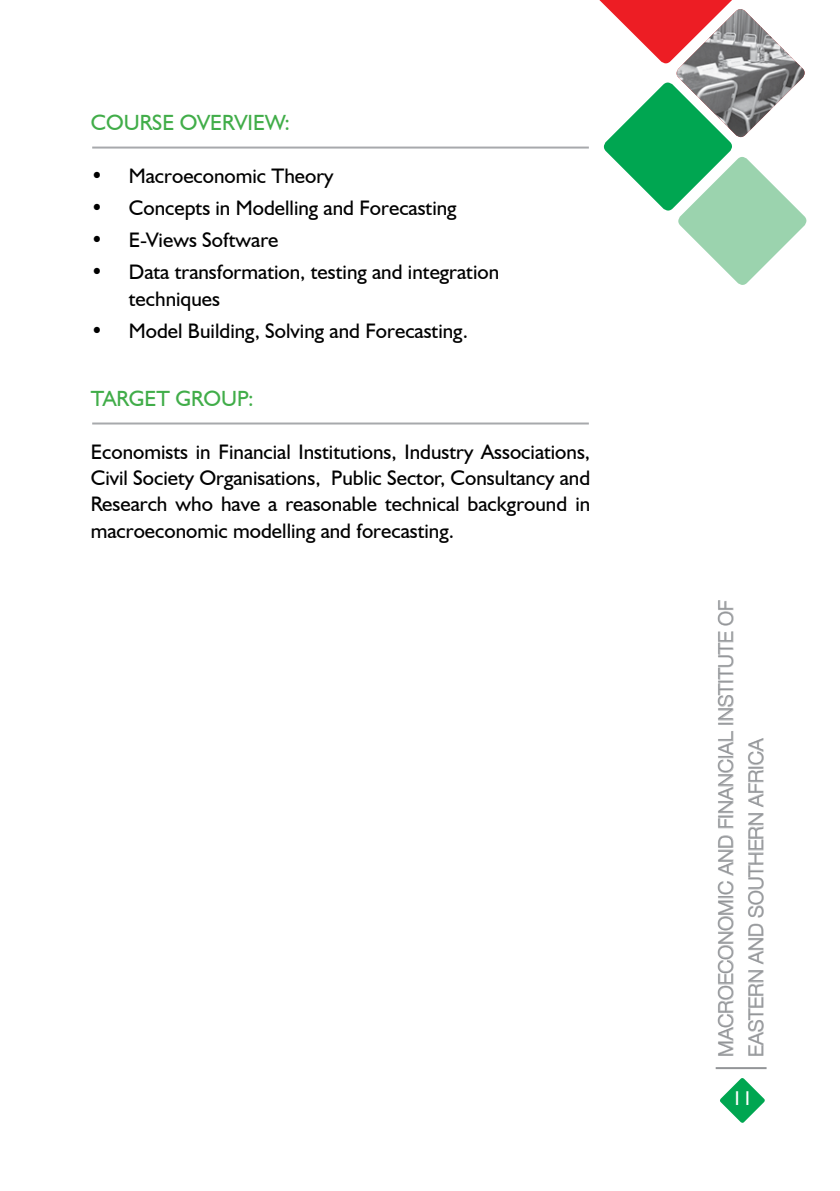
<style>
.page{position:relative;width:840px;height:1191px;background:#fff}
.page>*{position:absolute;margin:0;border:0;box-sizing:border-box;transform-origin:0 0}
.t1{font:22px "Humanist 521 BT";color:#41ad49}
.t2{font:21px/26.4px "Humanist 521 BT";color:#000}
.t3{font:300 20px/30px "Helvetica Neue";color:#939598}
.t4{font:20px "Humanist 521 BT";color:#fff}
</style>
<div class="page">
<svg style="left:718px;top:731px;width:15px;height:325px"></svg>
<svg style="left:718px;top:600px;width:15px;height:124px"></svg>
<svg style="left:748px;top:738px;width:15px;height:318px"></svg>
<svg style="left:584px;top:0;width:223px;height:285px"></svg>
<svg style="left:720px;top:1078px;width:45px;height:45px"></svg>
<hr style="left:715px;top:1067px;width:51px;height:2px;background:#939598">
<hr style="left:92px;top:147px;width:496px;height:2px;background:#a7a9ac">
<hr style="left:92px;top:422px;width:496px;height:2px;background:#a7a9ac">
<p class="t1" style="left:91px;top:109px;width:200px">COURSE OVERVIEW:</p>
<p class="t2" style="left:91px;top:162px;width:245px">• Macroeconomic Theory</p>
<p class="t2" style="left:91px;top:194px;width:367px">• Concepts in Modelling and Forecasting</p>
<p class="t2" style="left:91px;top:226px;width:189px">• E-Views Software</p>
<p class="t2" style="left:129px;top:258px;width:371px;text-indent:-38px">• Data transformation, testing and integration techniques</p>
<p class="t2" style="left:91px;top:317px;width:378px">• Model Building, Solving and Forecasting.</p>
<p class="t1" style="left:91px;top:385px;width:164px">TARGET GROUP:</p>
<p class="t2" style="left:91px;top:438px;width:500px;text-align:justify">Economists in Financial Institutions, Industry Associations, Civil Society Organisations, Public Sector, Consultancy and Research who have a reasonable technical background in macroeconomic modelling and forecasting.</p>
<p class="t3" style="left:709px;top:1056px;width:458px;rotate:-90deg">MACROECONOMIC AND FINANCIAL INSTITUTE OF<br>EASTERN AND SOUTHERN AFRICA</p>
<p class="t4" style="left:731px;top:1086px;width:22px">11</p>
</div>
